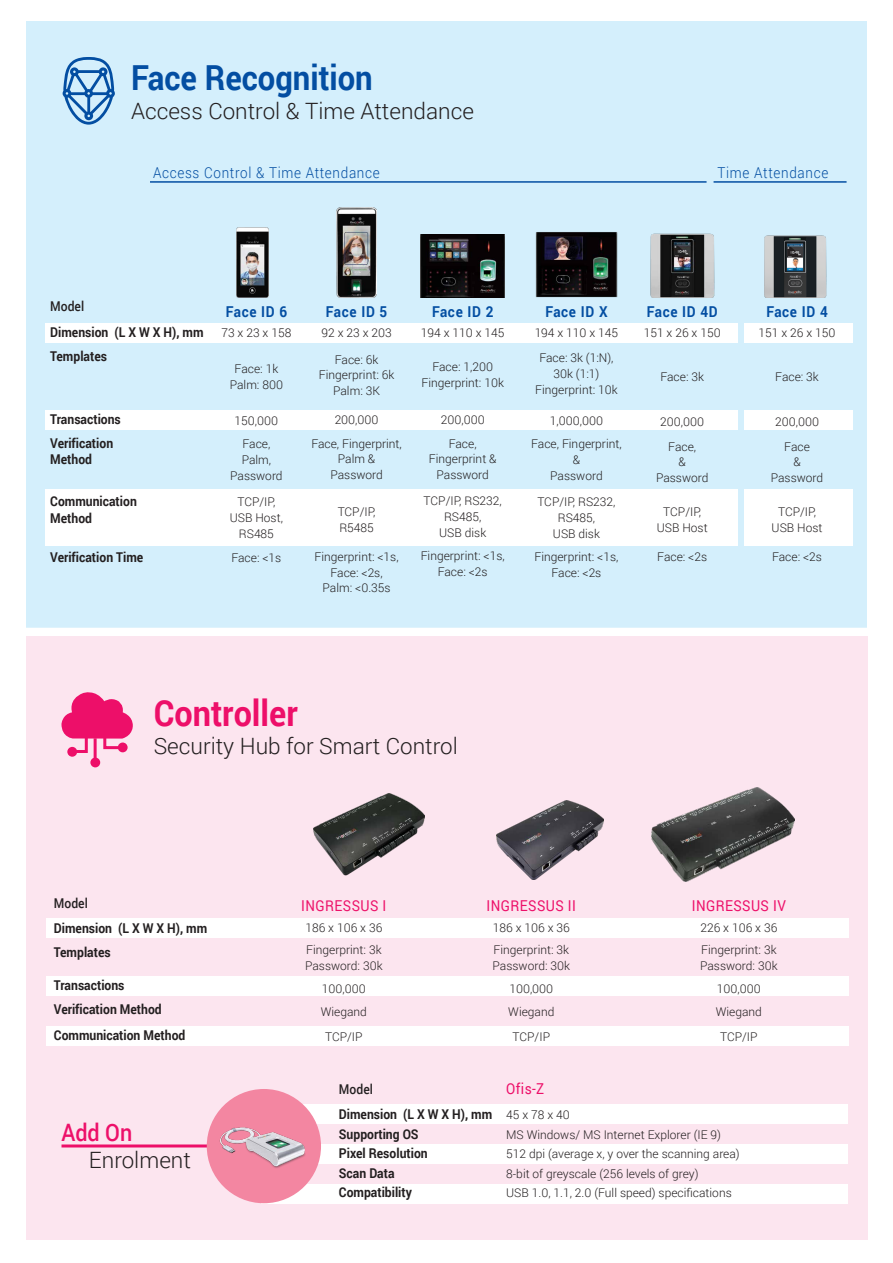
<style>
.page{position:relative;width:893px;height:1263px;background:#fff}
.page>*{position:absolute;margin:0;border:0;box-sizing:border-box;transform-origin:0 0}
.t1{font:700 36px "Roboto";color:#ed0f69;scale:.9 1}
.t2{font:700 34.5px "Roboto";color:#034ea2;scale:.9 1}
.t3{font:500 24px "Roboto";color:#ed0f69;scale:.9 1}
.t4{font:300 22.5px "Roboto";color:#231f20}
.t5{font:700 15px "Roboto";letter-spacing:.05em;color:#034ea2;scale:.9 1}
.t6{font:300 15px "Roboto";letter-spacing:.05em;color:#034ea2;scale:.9 1}
.t7{font:15px "Roboto";letter-spacing:.03em;color:#ed0f69;scale:.9 1}
.t8{font:15px "Roboto";letter-spacing:.03em;color:#ed1269;scale:.9 1}
.t9{font:700 13.5px/24px "Roboto";color:#231f20;scale:.9 1}
.t10{font:500 13.5px "Roboto";color:#231f20;scale:.9 1}
.t11{font:300 12px/15.8px "Roboto";color:#231f20;text-align:center}
.s1{font-weight:300;font-size:12px}
</style>
<div class="page">
<div style="left:26px;top:636px;width:842px;height:604px;background:#fce5ef"></div>
<div style="left:26px;top:21px;width:841px;height:613px;background:#d4effc"></div>
<div style="left:1px;top:628px;width:892px;height:7px;background:#fff"></div>
<div style="left:45px;top:323px;width:807px;height:19px;background:#fff"></div>
<div style="left:45px;top:410px;width:807px;height:19px;background:#fff"></div>
<div style="left:288px;top:1105px;width:559px;height:19px;background:#fff"></div>
<div style="left:288px;top:1144px;width:559px;height:19px;background:#fff"></div>
<div style="left:261px;top:1184px;width:586px;height:19px;background:#fff"></div>
<div style="left:45px;top:489px;width:807px;height:57px;background:#fff"></div>
<hr style="left:150px;top:181px;width:556px;height:2px;background:#034ea2">
<hr style="left:714px;top:181px;width:132px;height:2px;background:#034ea2">
<div style="left:46px;top:919px;width:803px;height:19px;background:#fff"></div>
<div style="left:46px;top:976px;width:803px;height:20px;background:#fff"></div>
<div style="left:46px;top:1026px;width:803px;height:19px;background:#fff"></div>
<svg style="left:67px;top:747px;width:10px;height:10px"></svg>
<div style="left:90px;top:757px;width:10px;height:10px;background:#ed0f69;border-radius:50%"></div>
<hr style="left:94px;top:738px;width:3px;height:23px;background:#ed0f69">
<svg style="left:61px;top:692px;width:72px;height:62px"></svg>
<svg style="left:63px;top:57px;width:52px;height:68px"></svg>
<hr style="left:62px;top:1144px;width:145px;height:3px;background:#ed0f69">
<div style="left:207px;top:1089px;width:114px;height:114px;background:#f386a1;border-radius:50%"></div>
<div style="left:738px;top:237px;width:5px;height:347px;background:#d4effc"></div>
<img style="left:535px;top:232px;width:83px;height:65px">
<img style="left:650px;top:233px;width:65px;height:64px">
<img style="left:764px;top:235px;width:62px;height:62px">
<img style="left:336px;top:208px;width:41px;height:89px">
<img style="left:236px;top:227px;width:33px;height:70px">
<img style="left:421px;top:235px;width:84px;height:62px">
<img style="left:219px;top:1127px;width:86px;height:41px">
<img style="left:313px;top:793px;width:111px;height:83px">
<img style="left:497px;top:800px;width:107px;height:79px">
<img style="left:652px;top:788px;width:143px;height:93px">
<h2 class="t2" style="left:131px;top:54px;width:270px">Face Recognition</h2>
<h3 class="t4" style="left:131px;top:95px;width:344px">Access Control &amp; Time Attendance</h3>
<p class="t6" style="left:153px;top:162px;width:253px">Access Control &amp; Time Attendance</p>
<p class="t6" style="left:718px;top:162px;width:125px">Time Attendance</p>
<p class="t10" style="left:50px;top:297px;width:39px">Model</p>
<p class="t9" style="left:50px;top:320px;width:172px">Dimension (L X W X H), mm<br>Templates</p>
<p class="t9" style="left:50px;top:407px;width:80px">Transactions<br>Verification</p>
<p class="t9" style="left:50px;top:447px;width:48px">Method</p>
<p class="t9" style="left:50px;top:493px;width:98px;line-height:16.5px">Communication<br>Method</p>
<p class="t9" style="left:50px;top:545px;width:105px">Verification Time</p>
<p class="t5" style="left:226px;top:301px;width:70px">Face ID 6</p>
<p class="t11" style="left:221px;top:325px;width:71px">73 x 23 x 158</p>
<p class="t11" style="left:230px;top:361px;width:55px">Face: 1k<br>Palm: 800</p>
<p class="t11" style="left:235px;top:409px;width:45px;line-height:23.2px">150,000<br>Face,</p>
<p class="t11" style="left:230px;top:452px;width:54px">Palm,<br>Password</p>
<p class="t11" style="left:230px;top:494px;width:55px">TCP/IP,<br>USB Host,<br>RS485</p>
<p class="t11" style="left:231px;top:550px;width:51px">Face: &lt;1s</p>
<p class="t5" style="left:326px;top:301px;width:70px">Face ID 5</p>
<p class="t11" style="left:321px;top:320px;width:72px;line-height:26.2px">92 x 23 x 203<br>Face: 6k</p>
<p class="t11" style="left:319px;top:367px;width:77px">Fingerprint: 6k<br>Palm: 3K</p>
<p class="t11" style="left:311px;top:408px;width:92px;line-height:23.2px">200,000<br>Face, Fingerprint,</p>
<p class="t11" style="left:330px;top:451px;width:54px">Palm &amp;<br>Password</p>
<p class="t11" style="left:338px;top:503px;width:39px;text-align:left">TCP/IP,<br>R5485</p>
<p class="t11" style="left:315px;top:548px;width:86px">Fingerprint: &lt;1s,<br>Face: &lt;2s,<br>Palm: &lt;0.35s</p>
<p class="t5" style="left:432px;top:301px;width:70px">Face ID 2</p>
<p class="t11" style="left:421px;top:325px;width:85px">194 x 110 x 145</p>
<p class="t11" style="left:421px;top:359px;width:84px">Face: 1,200<br>Fingerprint: 10k</p>
<p class="t11" style="left:441px;top:408px;width:45px;line-height:23.2px">200,000<br>Face,</p>
<p class="t11" style="left:429px;top:451px;width:69px">Fingerprint &amp;<br>Password</p>
<p class="t11" style="left:424px;top:493px;width:80px">TCP/IP, RS232,<br>RS485,<br>USB disk</p>
<p class="t11" style="left:421px;top:548px;width:86px">Fingerprint: &lt;1s,<br>Face: &lt;2s</p>
<p class="t5" style="left:545px;top:301px;width:71px">Face ID X</p>
<p class="t11" style="left:535px;top:320px;width:85px;line-height:24.8px">194 x 110 x 145<br>Face: 3k (1:N),</p>
<p class="t11" style="left:535px;top:365px;width:84px">30k (1:1)<br>Fingerprint: 10k</p>
<p class="t11" style="left:531px;top:409px;width:92px;line-height:23.2px">1,000,000<br>Face, Fingerprint,</p>
<p class="t11" style="left:550px;top:452px;width:54px">&amp;<br>Password</p>
<p class="t11" style="left:537px;top:494px;width:80px">TCP/IP, RS232,<br>RS485,<br>USB disk</p>
<p class="t11" style="left:534px;top:548px;width:86px">Fingerprint: &lt;1s,<br>Face: &lt;2s</p>
<p class="t5" style="left:647px;top:301px;width:80px">Face ID 4D</p>
<p class="t11" style="left:644px;top:325px;width:78px">151 x 26 x 150</p>
<p class="t11" style="left:660px;top:368px;width:45px">Face: 3k</p>
<p class="t11" style="left:660px;top:409px;width:45px;line-height:24.8px">200,000<br>Face,</p>
<p class="t11" style="left:656px;top:454px;width:54px">&amp;<br>Password</p>
<p class="t11" style="left:657px;top:503px;width:52px">TCP/IP,<br>USB Host</p>
<p class="t11" style="left:657px;top:548px;width:51px">Face: &lt;2s</p>
<p class="t5" style="left:766px;top:301px;width:70px">Face ID 4</p>
<p class="t11" style="left:759px;top:325px;width:78px">151 x 26 x 150</p>
<p class="t11" style="left:775px;top:368px;width:45px">Face: 3k</p>
<p class="t11" style="left:775px;top:409px;width:45px;line-height:24.8px">200,000<br>Face</p>
<p class="t11" style="left:771px;top:454px;width:54px">&amp;<br>Password</p>
<p class="t11" style="left:772px;top:503px;width:52px">TCP/IP,<br>USB Host</p>
<p class="t11" style="left:772px;top:548px;width:51px">Face: &lt;2s</p>
<h1 class="t1" style="left:154px;top:687px;width:161px">Controller</h1>
<h3 class="t4" style="left:154px;top:730px;width:306px">Security Hub for Smart Control</h3>
<p class="t10" style="left:54px;top:893px;width:39px">Model</p>
<p class="t9" style="left:54px;top:916px;width:172px">Dimension (L X W X H), mm<br>Templates</p>
<p class="t9" style="left:54px;top:973px;width:121px">Transactions<br>Verification Method</p>
<p class="t9" style="left:54px;top:1022px;width:148px">Communication Method</p>
<p class="t8" style="left:301px;top:895px;width:96px">INGRESSUS I</p>
<p class="t11" style="left:305px;top:917px;width:78px;line-height:21.8px;text-align:left">186 x 106 x 36<br>Fingerprint: 3k</p>
<p class="t11" style="left:305px;top:953px;width:79px;line-height:23.2px">Password: 30k<br>100,000<br>Wiegand</p>
<p class="t11" style="left:325px;top:1028px;width:39px">TCP/IP</p>
<p class="t7" style="left:487px;top:895px;width:101px">INGRESSUS II</p>
<p class="t11" style="left:493px;top:917px;width:78px;line-height:21.8px;text-align:left">186 x 106 x 36<br>Fingerprint: 3k</p>
<p class="t11" style="left:493px;top:953px;width:79px;line-height:23.2px">Password: 30k<br>100,000<br>Wiegand</p>
<p class="t11" style="left:513px;top:1028px;width:39px">TCP/IP</p>
<p class="t7" style="left:692px;top:895px;width:106px">INGRESSUS IV</p>
<p class="t11" style="left:700px;top:917px;width:78px;line-height:21.8px;text-align:left">226 x 106 x 36<br>Fingerprint: 3k</p>
<p class="t11" style="left:700px;top:953px;width:79px;line-height:23.2px">Password: 30k<br>100,000<br>Wiegand</p>
<p class="t11" style="left:720px;top:1028px;width:39px">TCP/IP</p>
<h3 class="t3" style="left:62px;top:1115px;width:80px">Add On</h3>
<h3 class="t4" style="left:89px;top:1144px;width:104px">Enrolment</h3>
<p class="t10" style="left:339px;top:1079px;width:39px">Model</p>
<p class="t7" style="left:506px;top:1078px;width:44px">Ofis-Z</p>
<p class="t9" style="left:339px;top:1104px;width:258px;line-height:19.5px">Dimension (L X W X H), mm <span class="s1">45 x 78 x 40<br></span>Supporting OS</p>
<p class="t11" style="left:506px;top:1126px;width:216px">MS Windows/ MS Internet Explorer (IE 9)</p>
<p class="t9" style="left:339px;top:1141px;width:100px">Pixel Resolution</p>
<p class="t11" style="left:506px;top:1146px;width:235px">512 dpi (average x, y over the scanning area)</p>
<p class="t9" style="left:339px;top:1160px;width:63px">Scan Data</p>
<p class="t11" style="left:506px;top:1165px;width:194px">8-bit of greyscale (256 levels of grey)</p>
<p class="t9" style="left:339px;top:1180px;width:83px">Compatibility</p>
<p class="t11" style="left:506px;top:1185px;width:227px">USB 1.0, 1.1, 2.0 (Full speed) specifications</p>
</div>
